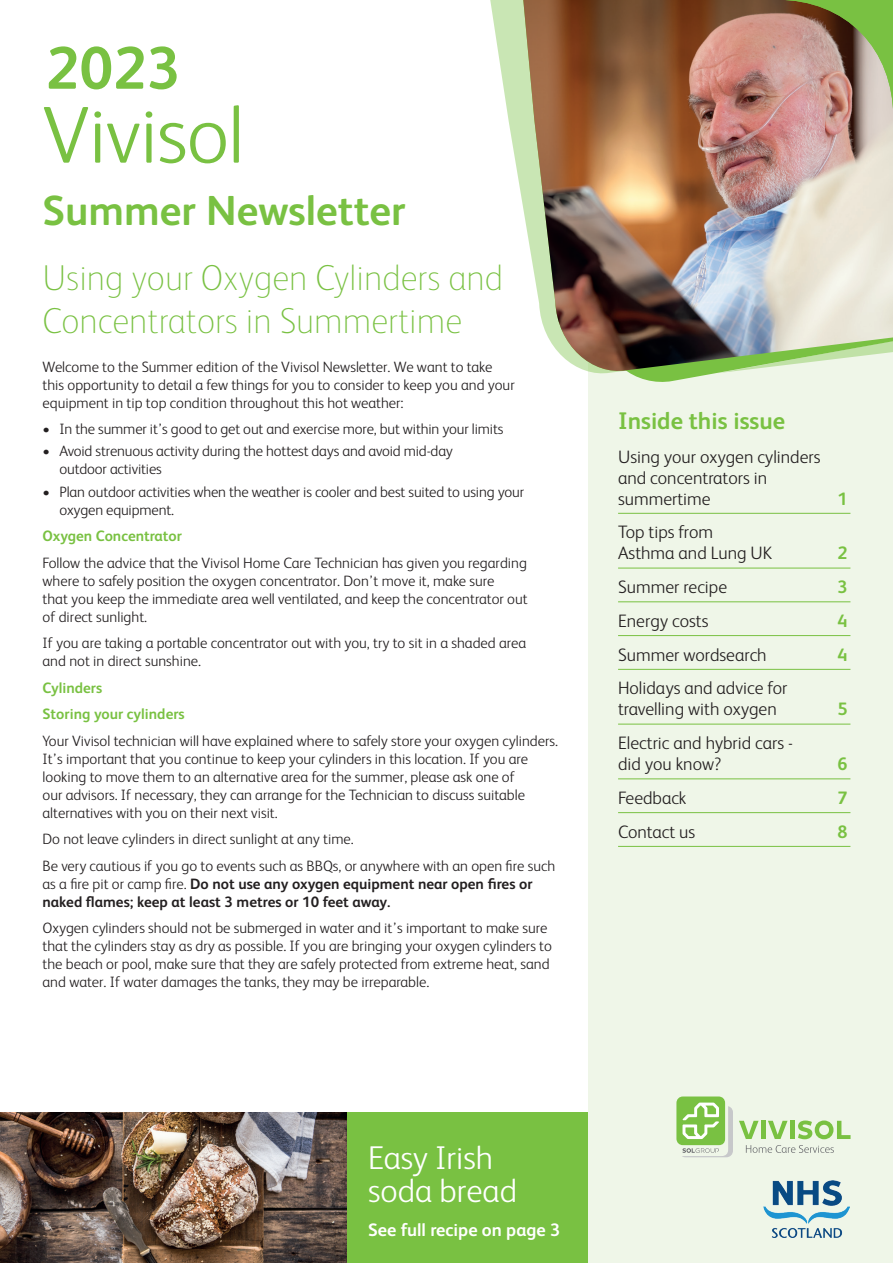
<style>
.page{position:relative;width:893px;height:1263px;background:#fff}
.page>*{position:absolute;margin:0;border:0;box-sizing:border-box;transform-origin:0 0}
.t1{font:300 81px "FS Albert";letter-spacing:-.01em;color:#79c142}
.t2{font:700 60px "FS Albert";color:#79c142}
.t3{font:700 42px "FS Albert";color:#79c142}
.t4{font:100 36px/43.2px "FS Albert";color:#79c142}
.t5{font:300 33px/33px "FS Albert";color:#fff}
.t6{font:700 24px "FS Albert";color:#79c142}
.t7{font:300 18px/21px "FS Albert";color:#231f20}
.t8{font:700 18px "FS Albert";color:#fff}
.t9{font:700 18px "FS Albert";color:#79c142}
.t10{font:300 15px/18px "FS Albert";color:#231f20}
.t11{font:700 15px/18px "FS Albert";color:#231f20}
.t12{font:700 15px/26.5px "FS Albert";color:#79c142}
.s1{font-weight:300}
</style>
<div class="page">
<img style="left:0;top:1112px;width:347px;height:151px">
<div style="left:347px;top:1112px;width:242px;height:151px;background:#79c142"></div>
<div style="left:589px;top:338px;width:304px;height:925px;background:#eff6e8"></div>
<hr style="left:618px;top:513px;width:232px;height:1px;background:#79c142">
<hr style="left:618px;top:568px;width:232px;height:1px;background:#79c142">
<hr style="left:618px;top:601px;width:232px;height:1px;background:#79c142">
<hr style="left:618px;top:635px;width:232px;height:1px;background:#79c142">
<hr style="left:618px;top:669px;width:232px;height:1px;background:#79c142">
<hr style="left:618px;top:724px;width:232px;height:1px;background:#79c142">
<hr style="left:618px;top:779px;width:232px;height:1px;background:#79c142">
<hr style="left:618px;top:812px;width:232px;height:1px;background:#79c142">
<hr style="left:618px;top:846px;width:232px;height:1px;background:#79c142">
<svg style="left:746px;top:1145px;width:88px;height:8px"></svg>
<svg style="left:739px;top:1121px;width:20px;height:18px"></svg>
<hr style="left:761px;top:1121px;width:4px;height:18px;background:#79c142">
<svg style="left:768px;top:1121px;width:19px;height:18px"></svg>
<hr style="left:790px;top:1121px;width:4px;height:18px;background:#79c142">
<svg style="left:798px;top:1120px;width:52px;height:19px"></svg>
<div style="left:676px;top:1096px;width:49px;height:49px;background:#79c142;border-radius:6px"></div>
<svg style="left:682px;top:1102px;width:51px;height:55px"></svg>
<svg style="left:635px;top:376px;width:65px;height:6px"></svg>
<svg style="left:490px;top:0;width:32px;height:200px"></svg>
<img style="left:523px;top:0;width:370px;height:373px">
<svg style="left:776px;top:0;width:117px;height:119px;background:#a79577"></svg>
<img style="left:763px;top:1180px;width:87px;height:57px">
<h2 class="t2" style="left:46px;top:27px;width:136px">2023</h2>
<h1 class="t1" style="left:43px;top:82px;width:203px">Vivisol</h1>
<h3 class="t3" style="left:43px;top:182px;width:365px">Summer Newsletter</h3>
<h3 class="t4" style="left:43px;top:254px;width:462px">Using your Oxygen Cylinders and<br>Concentrators in Summertime</h3>
<p class="t10" style="left:43px;top:357px;width:474px">Welcome to the Summer edition of the Vivisol Newsletter. We want to take this opportunity to detail a few things for you to consider to keep you and your equipment in tip top condition throughout this hot weather:</p>
<p class="t10" style="left:43px;top:419px;width:462px">• In the summer it’s good to get out and exercise more, but within your limits</p>
<p class="t10" style="left:60px;top:441px;width:395px;text-indent:-17px">• Avoid strenuous activity during the hottest days and avoid mid-day outdoor activities</p>
<p class="t10" style="left:60px;top:482px;width:466px;text-indent:-17px">• Plan outdoor activities when the weather is cooler and best suited to using your oxygen equipment.</p>
<p class="t12" style="left:43px;top:522px;width:141px">Oxygen Concentrator</p>
<p class="t10" style="left:43px;top:553px;width:487px">Follow the advice that the Vivisol Home Care Technician has given you regarding where to safely position the oxygen concentrator. Don’t move it, make sure<br>that you keep the immediate area well ventilated, and keep the concentrator out of direct sunlight.</p>
<p class="t10" style="left:43px;top:633px;width:485px">If you are taking a portable concentrator out with you, try to sit in a shaded area and not in direct sunshine.</p>
<p class="t12" style="left:43px;top:674px;width:144px">Cylinders<br>Storing your cylinders</p>
<p class="t10" style="left:43px;top:731px;width:517px">Your Vivisol technician will have explained where to safely store your oxygen cylinders.<br>It’s important that you continue to keep your cylinders in this location. If you are looking to move them to an alternative area for the summer, please ask one of<br>our advisors. If necessary, they can arrange for the Technician to discuss suitable alternatives with you on their next visit.</p>
<p class="t10" style="left:43px;top:825px;width:514px;line-height:26.5px">Do not leave cylinders in direct sunlight at any time.<br>Be very cautious if you go to events such as BBQs, or anywhere with an open fire such</p>
<p class="t11" style="left:43px;top:874px;width:492px"><span class="s1">as a fire pit or camp fire.</span> Do not use any oxygen equipment near open fires or naked flames; keep at least 3 metres or 10 feet away.</p>
<p class="t10" style="left:43px;top:918px;width:511px">Oxygen cylinders should not be submerged in water and it’s important to make sure that the cylinders stay as dry as possible. If you are bringing your oxygen cylinders to the beach or pool, make sure that they are safely protected from extreme heat, sand and water. If water damages the tanks, they may be irreparable.</p>
<h3 class="t6" style="left:618px;top:404px;width:169px">Inside this issue</h3>
<p class="t7" style="left:618px;top:445px;width:204px">Using your oxygen cylinders and concentrators in summertime</p>
<p class="t7" style="left:618px;top:521px;width:156px">Top tips from<br>Asthma and Lung UK</p>
<p class="t9" style="left:837px;top:486px;width:12px">1</p>
<p class="t9" style="left:837px;top:541px;width:12px">2</p>
<p class="t7" style="left:618px;top:576px;width:111px">Summer recipe</p>
<p class="t9" style="left:837px;top:575px;width:12px">3</p>
<p class="t7" style="left:618px;top:609px;width:92px">Energy costs</p>
<p class="t9" style="left:837px;top:608px;width:12px">4</p>
<p class="t7" style="left:618px;top:643px;width:150px">Summer wordsearch</p>
<p class="t9" style="left:837px;top:642px;width:12px">4</p>
<p class="t7" style="left:618px;top:677px;width:171px">Holidays and advice for travelling with oxygen</p>
<p class="t9" style="left:837px;top:697px;width:12px">5</p>
<p class="t7" style="left:618px;top:732px;width:176px">Electric and hybrid cars - did you know?</p>
<p class="t9" style="left:837px;top:752px;width:12px">6</p>
<p class="t7" style="left:618px;top:786px;width:70px">Feedback</p>
<p class="t9" style="left:837px;top:785px;width:12px">7</p>
<p class="t7" style="left:618px;top:820px;width:79px">Contact us</p>
<p class="t9" style="left:837px;top:819px;width:12px">8</p>
<h3 class="t5" style="left:368px;top:1140px;width:150px">Easy Irish soda bread</h3>
<p class="t8" style="left:368px;top:1218px;width:194px">See full recipe on page 3</p>
</div>
